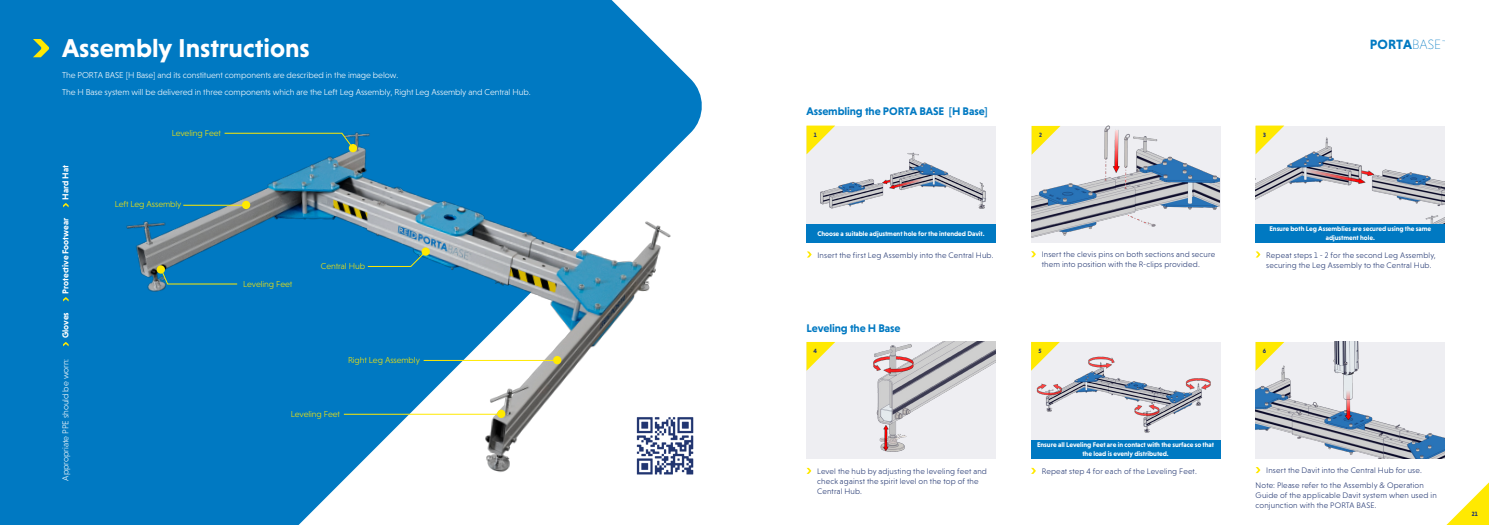
<style>
.page{position:relative;width:1489px;height:525px;background:#fff}
.page>*{position:absolute;margin:0;border:0;box-sizing:border-box;transform-origin:0 0}
.t1{font:700 26.25px "Niveau Grotesk";color:#fff}
.t2{font:700 13.62px "Niveau Grotesk";color:#0079c2}
.t3{font:700 11.25px "Niveau Grotesk";letter-spacing:-.01em;color:#0079c2}
.t4{font:300 8.75px "Niveau Grotesk";letter-spacing:-.01em;color:#fff}
.t5{font:300 8.75px "Niveau Grotesk";letter-spacing:-.01em;color:#ffe901}
.t6{font:700 8.75px "Niveau Grotesk";letter-spacing:-.01em;color:#fff}
.Assembly_Bullets{font:300 8.12px/10px "Niveau Grotesk";letter-spacing:.02em;color:#213570}
.Assembly_NB{font:700 6.88px/9.4px "Niveau Grotesk";letter-spacing:-.01em;color:#fff;text-align:center}
.t7{font:700 6.25px "Niveau Grotesk";color:#213570}
.s1{font-weight:200}
</style>
<div class="page">
<svg style="left:0;top:0;width:702px;height:524px;background:#228aca"></svg>
<img style="left:90px;top:125px;width:603px;height:365px">
<svg style="left:806px;top:467px;width:5px;height:6px"></svg>
<svg style="left:1031px;top:467px;width:4px;height:6px"></svg>
<svg style="left:807px;top:251px;width:4px;height:6px"></svg>
<svg style="left:1255px;top:251px;width:5px;height:6px"></svg>
<img style="left:808px;top:342px;width:187px;height:116px">
<div style="left:1031px;top:342px;width:188px;height:116px;background:#eeeef2"></div>
<img style="left:1031px;top:342px;width:180px;height:91px">
<div style="left:806px;top:125px;width:189px;height:117px;background:#eeeef2"></div>
<img style="left:820px;top:125px;width:168px;height:84px">
<img style="left:1255px;top:125px;width:189px;height:99px">
<img style="left:1031px;top:126px;width:188px;height:116px">
<svg style="left:1031px;top:126px;width:29px;height:29px"></svg>
<svg style="left:1031px;top:251px;width:4px;height:6px"></svg>
<svg style="left:1255px;top:467px;width:5px;height:6px"></svg>
<svg style="left:1447px;top:483px;width:41px;height:41px"></svg>
<div style="left:806px;top:224px;width:189px;height:18px;background:#0079c2"></div>
<div style="left:1031px;top:440px;width:188px;height:18px;background:#0079c2"></div>
<div style="left:1255px;top:224px;width:189px;height:19px;background:#0079c2"></div>
<img style="left:1255px;top:342px;width:189px;height:116px">
<svg style="left:63px;top:342px;width:6px;height:4px"></svg>
<svg style="left:63px;top:297px;width:6px;height:4px"></svg>
<svg style="left:63px;top:203px;width:6px;height:4px"></svg>
<svg style="left:33px;top:39px;width:16px;height:18px"></svg>
<div style="left:242px;top:201px;width:8px;height:8px;background:#ffe901;border-radius:50%"></div>
<hr style="left:183px;top:205px;width:63px;height:1px;background:#ffe901">
<div style="left:553px;top:356px;width:8px;height:8px;background:#ffe901;border-radius:50%"></div>
<hr style="left:423px;top:360px;width:134px;height:1px;background:#ffe901">
<div style="left:349px;top:144px;width:8px;height:8px;background:#ffe901;border-radius:50%"></div>
<svg style="left:224px;top:132px;width:130px;height:17px;background:#1280b4"></svg>
<svg style="left:421px;top:247px;width:9px;height:8px"></svg>
<svg style="left:367px;top:250px;width:59px;height:17px"></svg>
<div style="left:497px;top:409px;width:8px;height:9px;background:#ffe901;border-radius:50%"></div>
<hr style="left:344px;top:413px;width:156px;height:1px;background:#ffe901">
<svg style="left:160px;top:268px;width:78px;height:16px"></svg>
<div style="left:157px;top:265px;width:8px;height:8px;background:#ffe901;border-radius:50%"></div>
<div style="left:630px;top:410px;width:70px;height:70px;background:#fff"></div>
<svg style="left:636px;top:417px;width:58px;height:58px"></svg>
<svg style="left:806px;top:342px;width:29px;height:28px"></svg>
<svg style="left:1031px;top:342px;width:28px;height:28px"></svg>
<svg style="left:1255px;top:342px;width:29px;height:28px"></svg>
<svg style="left:806px;top:125px;width:29px;height:29px"></svg>
<svg style="left:1255px;top:125px;width:29px;height:29px"></svg>
<p class="t1" style="left:62px;top:33px;width:249px">Assembly Instructions</p>
<p class="t4" style="left:62px;top:70px;width:338px">The PORTA BASE [H Base] and its constituent components are described in the image below.</p>
<p class="t4" style="left:62px;top:87px;width:470px">The H Base system will be delivered in three components which are the Left Leg Assembly, Right Leg Assembly and Central Hub.</p>
<p class="t6" style="left:61px;top:199px;width:36px;rotate:-90deg">Hard Hat</p>
<p class="t6" style="left:61px;top:293px;width:77px;rotate:-90deg">Protective Footwear</p>
<p class="t6" style="left:61px;top:338px;width:27px;rotate:-90deg">Gloves</p>
<p class="t4" style="left:61px;top:480px;width:123px;rotate:-90deg">Appropriate PPE should be worn:</p>
<p class="t5" style="left:172px;top:128px;width:51px">Leveling Feet</p>
<p class="t5" style="left:115px;top:199px;width:68px">Left Leg Assembly</p>
<p class="t5" style="left:243px;top:279px;width:51px">Leveling Feet</p>
<p class="t5" style="left:321px;top:261px;width:46px">Central Hub</p>
<p class="t5" style="left:348px;top:354px;width:73px">Right Leg Assembly</p>
<p class="t5" style="left:291px;top:408px;width:51px">Leveling Feet</p>
<p class="t3" style="left:806px;top:105px;width:183px">Assembling the PORTA BASE [H Base]</p>
<p class="t7" style="left:813px;top:131px;width:4px">1</p>
<p class="t7" style="left:1262px;top:131px;width:4px">3</p>
<p class="t7" style="left:1038px;top:131px;width:4px">2</p>
<p class="t2" style="left:1369px;top:37px;width:73px">PORTA<span class="s1">BASE</span></p>
<p class="Assembly_NB" style="left:817px;top:229px;width:168px">Choose a suitable adjustment hole for the intended Davit.</p>
<p class="Assembly_NB" style="left:1269px;top:224px;width:163px">Ensure both Leg Assemblies are secured using the same adjustment hole.</p>
<p class="Assembly_Bullets" style="left:1041px;top:249px;width:175px">Insert the clevis pins on both sections and secure them into position with the R-clips provided.</p>
<p class="Assembly_Bullets" style="left:817px;top:249px;width:177px">Insert the first Leg Assembly into the Central Hub.</p>
<p class="Assembly_Bullets" style="left:1266px;top:249px;width:171px">Repeat steps 1 - 2 for the second Leg Assembly, securing the Leg Assembly to the Central Hub.</p>
<p class="t3" style="left:806px;top:321px;width:96px">Leveling the H Base</p>
<p class="t7" style="left:813px;top:347px;width:5px">4</p>
<p class="t7" style="left:1038px;top:347px;width:5px">5</p>
<p class="t7" style="left:1262px;top:347px;width:5px">6</p>
<p class="Assembly_NB" style="left:1037px;top:439px;width:178px">Ensure all Leveling Feet are in contact with the surface so that the load is evenly distributed.</p>
<p class="Assembly_Bullets" style="left:817px;top:466px;width:171px">Level the hub by adjusting the leveling feet and check against the spirit level on the top of the<br>Central Hub.</p>
<p class="Assembly_Bullets" style="left:1041px;top:466px;width:157px">Repeat step 4 for each of the Leveling Feet.</p>
<p class="Assembly_Bullets" style="left:1266px;top:465px;width:157px">Insert the Davit into the Central Hub for use.</p>
<p class="Assembly_Bullets" style="left:1255px;top:480px;width:183px">Note: Please refer to the Assembly &amp; Operation<br>Guide of the applicable Davit system when used in conjunction with the PORTA BASE.</p>
<p class="t7" style="left:1471px;top:509px;width:7px">21</p>
</div>
